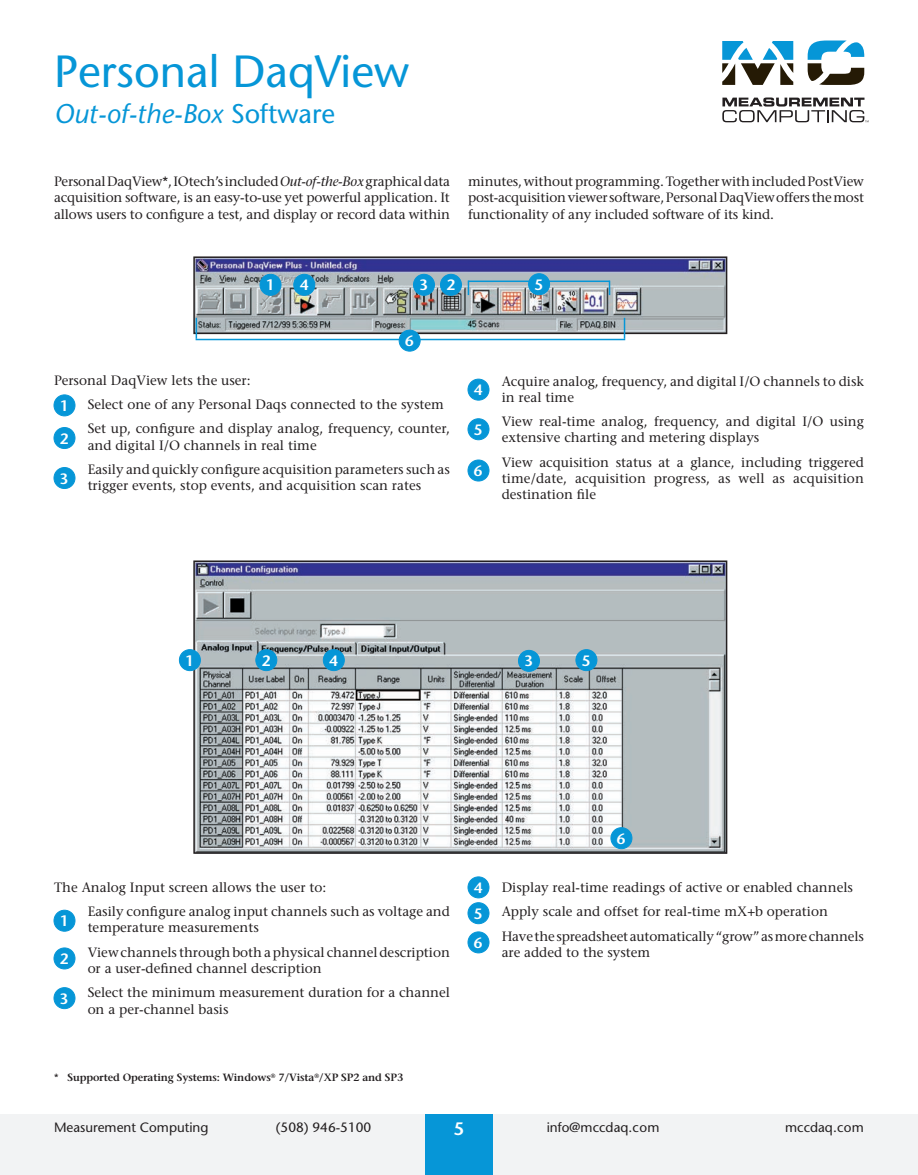
<style>
.page{position:relative;width:918px;height:1175px;background:#fff}
.page>*{position:absolute;margin:0;border:0;box-sizing:border-box;transform-origin:0 0}
.t1{font:45px "Stone Sans";color:#0696d7}
.t2{font:italic 27px "Stone Sans";color:#0696d7}
.t3{font:600 18px "Stone Sans";color:#fff}
.t4{font:600 15px/32.7px "Stone Sans";color:#fff}
.t5{font:13.5px/16.2px "Stone Serif";color:#231f20}
.t6{font:13.5px "Stone Sans";color:#231f20}
.t7{font:600 10.5px "Stone Serif";letter-spacing:-.01em;color:#231f20}
.s1{font-style:normal}
.s2{font-style:italic}
.s3{font-weight:400}
</style>
<div class="page">
<svg style="left:722px;top:97px;width:147px;height:25px"></svg>
<svg style="left:722px;top:41px;width:71px;height:44px"></svg>
<svg style="left:808px;top:40px;width:56px;height:45px"></svg>
<div style="left:0;top:1114px;width:918px;height:60px;background:#f2f3f4"></div>
<div style="left:425px;top:1114px;width:68px;height:60px;background:#0696d7"></div>
<img style="left:196px;top:563px;width:528px;height:287px">
<div style="left:193px;top:560px;width:534px;height:293px;border:2px solid #231f20"></div>
<img style="left:196px;top:259px;width:528px;height:72px">
<div style="left:193px;top:256px;width:534px;height:78px;border:2px solid #231f20"></div>
<div style="left:576px;top:649px;width:21px;height:21px;background:#0696d7;border-radius:50%"></div>
<div style="left:576px;top:649px;width:21px;height:22px;border:1px solid #0696d7;border-radius:50%"></div>
<div style="left:611px;top:827px;width:21px;height:21px;background:#0696d7;border-radius:50%"></div>
<div style="left:611px;top:827px;width:21px;height:22px;border:1px solid #0696d7;border-radius:50%"></div>
<div style="left:323px;top:649px;width:21px;height:21px;background:#0696d7;border-radius:50%"></div>
<div style="left:323px;top:649px;width:22px;height:22px;border:1px solid #0696d7;border-radius:50%"></div>
<div style="left:179px;top:649px;width:21px;height:21px;background:#0696d7;border-radius:50%"></div>
<div style="left:179px;top:649px;width:22px;height:22px;border:1px solid #0696d7;border-radius:50%"></div>
<div style="left:256px;top:649px;width:21px;height:21px;background:#0696d7;border-radius:50%"></div>
<div style="left:255px;top:649px;width:22px;height:22px;border:1px solid #0696d7;border-radius:50%"></div>
<div style="left:468px;top:419px;width:21px;height:21px;background:#0696d7;border-radius:50%"></div>
<div style="left:468px;top:418px;width:21px;height:22px;border:1px solid #0696d7;border-radius:50%"></div>
<div style="left:468px;top:460px;width:21px;height:21px;background:#0696d7;border-radius:50%"></div>
<div style="left:468px;top:459px;width:21px;height:22px;border:1px solid #0696d7;border-radius:50%"></div>
<div style="left:468px;top:379px;width:21px;height:21px;background:#0696d7;border-radius:50%"></div>
<div style="left:468px;top:379px;width:21px;height:21px;border:1px solid #0696d7;border-radius:50%"></div>
<div style="left:54px;top:467px;width:21px;height:21px;background:#0696d7;border-radius:50%"></div>
<div style="left:54px;top:467px;width:21px;height:22px;border:1px solid #0696d7;border-radius:50%"></div>
<div style="left:54px;top:395px;width:21px;height:21px;background:#0696d7;border-radius:50%"></div>
<div style="left:54px;top:394px;width:21px;height:22px;border:1px solid #0696d7;border-radius:50%"></div>
<div style="left:54px;top:427px;width:21px;height:21px;background:#0696d7;border-radius:50%"></div>
<div style="left:54px;top:427px;width:21px;height:22px;border:1px solid #0696d7;border-radius:50%"></div>
<div style="left:468px;top:902px;width:21px;height:21px;background:#0696d7;border-radius:50%"></div>
<div style="left:468px;top:902px;width:21px;height:22px;border:1px solid #0696d7;border-radius:50%"></div>
<div style="left:468px;top:932px;width:21px;height:20px;background:#0696d7;border-radius:50%"></div>
<div style="left:468px;top:931px;width:21px;height:22px;border:1px solid #0696d7;border-radius:50%"></div>
<div style="left:468px;top:877px;width:21px;height:21px;background:#0696d7;border-radius:50%"></div>
<div style="left:468px;top:876px;width:21px;height:22px;border:1px solid #0696d7;border-radius:50%"></div>
<div style="left:54px;top:987px;width:21px;height:21px;background:#0696d7;border-radius:50%"></div>
<div style="left:54px;top:987px;width:21px;height:22px;border:1px solid #0696d7;border-radius:50%"></div>
<div style="left:54px;top:910px;width:21px;height:21px;background:#0696d7;border-radius:50%"></div>
<div style="left:54px;top:909px;width:21px;height:22px;border:1px solid #0696d7;border-radius:50%"></div>
<div style="left:54px;top:948px;width:21px;height:21px;background:#0696d7;border-radius:50%"></div>
<div style="left:54px;top:947px;width:21px;height:22px;border:1px solid #0696d7;border-radius:50%"></div>
<hr style="left:468px;top:280px;width:142px;height:2px;background:#0696d7">
<svg style="left:468px;top:280px;width:1px;height:15px"></svg>
<svg style="left:609px;top:282px;width:1px;height:13px"></svg>
<hr style="left:196px;top:339px;width:429px;height:1px;background:#0696d7">
<svg style="left:196px;top:318px;width:1px;height:21px"></svg>
<svg style="left:624px;top:318px;width:1px;height:21px"></svg>
<div style="left:518px;top:650px;width:21px;height:21px;background:#0696d7;border-radius:50%"></div>
<div style="left:518px;top:650px;width:22px;height:21px;border:1px solid #0696d7;border-radius:50%"></div>
<div style="left:260px;top:274px;width:21px;height:21px;background:#0696d7;border-radius:50%"></div>
<div style="left:260px;top:274px;width:21px;height:22px;border:1px solid #0696d7;border-radius:50%"></div>
<div style="left:294px;top:274px;width:21px;height:21px;background:#0696d7;border-radius:50%"></div>
<div style="left:293px;top:274px;width:22px;height:22px;border:1px solid #0696d7;border-radius:50%"></div>
<div style="left:413px;top:274px;width:21px;height:21px;background:#0696d7;border-radius:50%"></div>
<div style="left:413px;top:274px;width:22px;height:22px;border:1px solid #0696d7;border-radius:50%"></div>
<div style="left:440px;top:274px;width:21px;height:21px;background:#0696d7;border-radius:50%"></div>
<div style="left:440px;top:274px;width:22px;height:22px;border:1px solid #0696d7;border-radius:50%"></div>
<div style="left:529px;top:274px;width:21px;height:21px;background:#0696d7;border-radius:50%"></div>
<div style="left:528px;top:273px;width:22px;height:22px;border:1px solid #0696d7;border-radius:50%"></div>
<div style="left:399px;top:330px;width:21px;height:21px;background:#0696d7;border-radius:50%"></div>
<div style="left:399px;top:330px;width:22px;height:21px;border:1px solid #0696d7;border-radius:50%"></div>
<h1 class="t1" style="left:54px;top:43px;width:357px">Personal DaqView</h1>
<h2 class="t2" style="left:54px;top:96px;width:283px">Out-of-the-Box <span class="s1">Software</span></h2>
<p class="t5" style="left:54px;top:173px;width:398px;text-align:justify">Personal DaqView*, IOtech’s included <span class="s2">Out-of-the-Box</span> graphical data acquisition software, is an easy-to-use yet powerful application. It allows users to configure a test, and display or record data within</p>
<p class="t5" style="left:468px;top:173px;width:398px;text-align:justify">minutes, without programming. Together with included PostView post-acquisition viewer software, Personal DaqView offers the most functionality of any included software of its kind.</p>
<p class="t4" style="left:266px;top:268px;width:10px">1</p>
<p class="t4" style="left:300px;top:268px;width:10px">4</p>
<p class="t4" style="left:419px;top:268px;width:37px">3 2</p>
<p class="t4" style="left:535px;top:268px;width:10px">5</p>
<p class="t4" style="left:405px;top:324px;width:10px">6</p>
<p class="t5" style="left:88px;top:368px;width:364px;line-height:24.3px;text-indent:-34px">Personal DaqView lets the user:<br>Select one of any Personal Daqs connected to the system<br>Set up, configure and display analog, frequency, counter,</p>
<p class="t5" style="left:88px;top:432px;width:364px;line-height:24.3px">and digital I/O channels in real time<br>Easily and quickly configure acquisition parameters such as</p>
<p class="t5" style="left:88px;top:477px;width:335px">trigger events, stop events, and acquisition scan rates</p>
<p class="t4" style="left:60px;top:389px;width:10px">1<br>2</p>
<p class="t4" style="left:60px;top:462px;width:10px">3</p>
<p class="t4" style="left:474px;top:373px;width:10px">4</p>
<p class="t4" style="left:474px;top:413px;width:10px">5</p>
<p class="t4" style="left:474px;top:454px;width:10px">6</p>
<p class="t5" style="left:502px;top:372px;width:364px">Acquire analog, frequency, and digital I/O channels to disk in real time</p>
<p class="t5" style="left:502px;top:413px;width:364px">View real-time analog, frequency, and digital I/O using extensive charting and metering displays</p>
<p class="t5" style="left:502px;top:453px;width:364px;text-align:justify">View acquisition status at a glance, including triggered time/date, acquisition progress, as well as acquisition destination file</p>
<p class="t4" style="left:185px;top:644px;width:10px">1</p>
<p class="t4" style="left:262px;top:644px;width:10px">2</p>
<p class="t4" style="left:329px;top:644px;width:10px">4</p>
<p class="t4" style="left:524px;top:644px;width:10px">3</p>
<p class="t4" style="left:582px;top:644px;width:10px">5</p>
<p class="t5" style="left:88px;top:875px;width:364px;line-height:24.3px;text-indent:-34px">The Analog Input screen allows the user to:<br>Easily configure analog input channels such as voltage and</p>
<p class="t5" style="left:88px;top:915px;width:364px;line-height:24.3px">temperature measurements<br>View channels through both a physical channel description</p>
<p class="t5" style="left:88px;top:956px;width:364px;line-height:24.3px">or a user-defined channel description<br>Select the minimum measurement duration for a channel</p>
<p class="t5" style="left:88px;top:1000px;width:142px">on a per-channel basis</p>
<p class="t4" style="left:60px;top:904px;width:10px">1</p>
<p class="t4" style="left:60px;top:942px;width:10px">2</p>
<p class="t4" style="left:60px;top:981px;width:10px">3</p>
<p class="t7" style="left:54px;top:1071px;width:351px"><span class="s3">*</span> Supported Operating Systems: Windows<sup>®</sup> 7/Vista<sup>®</sup>/XP SP2 and SP3</p>
<p class="t4" style="left:474px;top:871px;width:10px">4</p>
<p class="t4" style="left:474px;top:898px;width:10px;line-height:29.2px">5<br>6</p>
<p class="t4" style="left:617px;top:822px;width:10px">6</p>
<p class="t5" style="left:502px;top:875px;width:364px;line-height:24.3px">Display real-time readings of active or enabled channels<br>Apply scale and offset for real-time mX+b operation<br>Have the spreadsheet automatically “grow” as more channels</p>
<p class="t5" style="left:502px;top:943px;width:150px">are added to the system</p>
<p class="t6" style="left:54px;top:1118px;width:156px">Measurement Computing</p>
<p class="t6" style="left:276px;top:1118px;width:97px">(508) 946-5100</p>
<h3 class="t3" style="left:454px;top:1117px;width:12px">5</h3>
<p class="t6" style="left:547px;top:1118px;width:114px">info@mccdaq.com</p>
<p class="t6" style="left:785px;top:1118px;width:80px">mccdaq.com</p>
</div>
